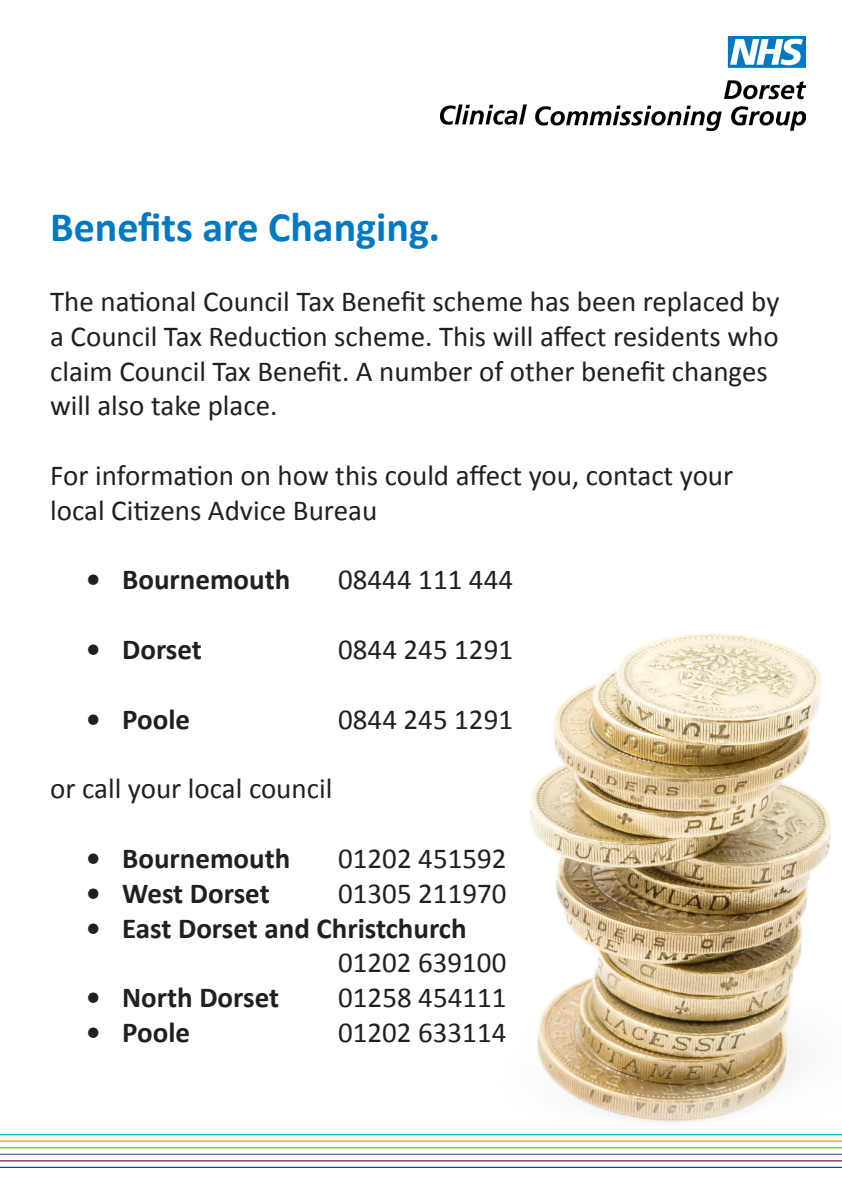
<style>
.page{position:relative;width:842px;height:1191px;background:#fff}
.page>*{position:absolute;margin:0;border:0;box-sizing:border-box;transform-origin:0 0}
.t1{font:700 42px "Calibri";color:#0079c2}
.t2{font:29px/34.8px "Calibri";color:#231f20}
.t3{font:700 29px "Calibri";color:#231f20}
</style>
<div class="page">
<img style="left:491px;top:633px;width:351px;height:535px">
<img style="left:440px;top:36px;width:366px;height:94px">
<img style="left:0;top:1134px;width:842px;height:33px">
<p class="t1" style="left:50px;top:200px;width:391px">Benefits are Changing.</p>
<p class="t2" style="left:50px;top:284px;width:731px">The national Council Tax Benefit scheme has been replaced by a Council Tax Reduction scheme. This will affect residents who claim Council Tax Benefit. A number of other benefit changes will also take place.</p>
<p class="t2" style="left:50px;top:458px;width:685px">For information on how this could affect you, contact your</p>
<p class="t2" style="left:50px;top:493px;width:329px">local Citizens Advice Bureau</p>
<p class="t3" style="left:86px;top:561px;width:206px">• Bournemouth</p>
<p class="t2" style="left:338px;top:562px;width:176px">08444 111 444</p>
<p class="t3" style="left:86px;top:631px;width:117px">• Dorset</p>
<p class="t2" style="left:338px;top:632px;width:176px">0844 245 1291</p>
<p class="t3" style="left:86px;top:700px;width:105px">• Poole</p>
<p class="t2" style="left:338px;top:702px;width:176px">0844 245 1291</p>
<p class="t2" style="left:50px;top:771px;width:284px">or call your local council</p>
<p class="t3" style="left:86px;top:840px;width:206px">• Bournemouth</p>
<p class="t2" style="left:338px;top:841px;width:170px">01202 451592</p>
<p class="t3" style="left:86px;top:874px;width:185px">• West Dorset</p>
<p class="t2" style="left:338px;top:876px;width:170px">01305 211970</p>
<p class="t3" style="left:86px;top:909px;width:382px">• East Dorset and Christchurch</p>
<p class="t2" style="left:338px;top:945px;width:170px">01202 639100</p>
<p class="t3" style="left:86px;top:979px;width:194px">• North Dorset</p>
<p class="t2" style="left:338px;top:980px;width:170px">01258 454111</p>
<p class="t3" style="left:86px;top:1014px;width:105px">• Poole</p>
<p class="t2" style="left:338px;top:1015px;width:170px">01202 633114</p>
</div>
